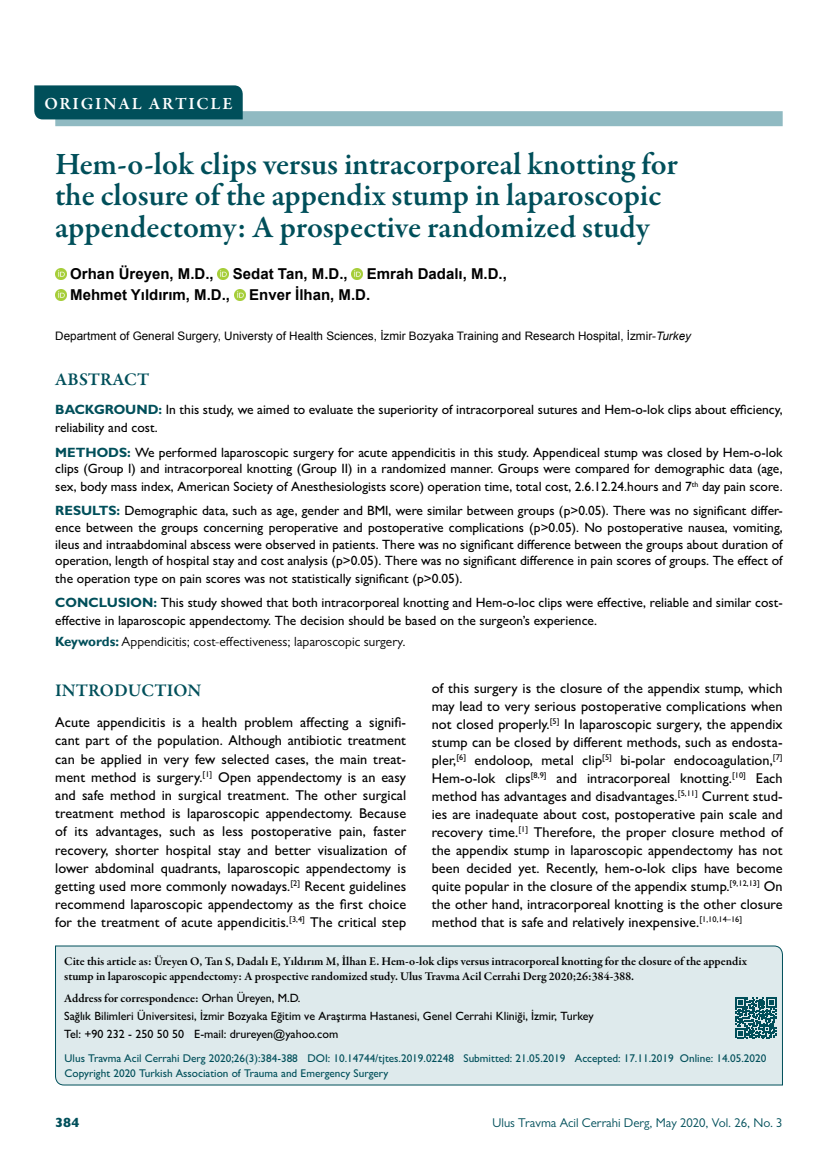
<style>
.page{position:relative;width:838px;height:1170px;background:#fff}
.page>*{position:absolute;margin:0;border:0;box-sizing:border-box;transform-origin:0 0}
.t1{font:600 31.5px/31.5px "Garamond Premr Pro";letter-spacing:-.005em;color:#004f5a}
.t2{font:600 18px "Garamond Premr Pro";letter-spacing:.005em;color:#004f5a}
.t3{font:600 17.25px "Garamond Premr Pro";letter-spacing:.1em;color:#fff}
.t4{font:700 15px "Arial";color:#000}
.t5{font:500 14.25px/18px "Gill Sans MT Pro";letter-spacing:.005em;color:#000;text-align:justify}
.t6{font:500 13.5px/16.5px "Gill Sans MT Pro";color:#000}
.t7{font:800 13.5px "Gill Sans MT Pro";color:#004f5a}
.t8{font:13.35px "Gill Sans MT Pro";color:#000}
.t9{font:12.75px "Gill Sans MT Pro";color:#004f5a}
.t10{font:600 12px/15px "Garamond Premr Pro";color:#000}
.t11{font:500 12px/18px "Gill Sans MT Pro";color:#000}
.t12{font:11.7px "Arial";color:#000}
.t13{font:500 11.25px/15px "Gill Sans MT Pro";color:#004f5a}
.s1{font-style:italic}
.s2{font-weight:700;color:#004f5a}
.s3{font-family:"Gill Sans";font-weight:700;color:#004f5a}
.s4{font-family:"Gill Sans MT Pro";font-weight:500}
</style>
<div class="page">
<div style="left:55px;top:111px;width:727px;height:15px;background:#90bac2"></div>
<svg style="left:55px;top:268px;width:11px;height:11px"></svg>
<svg style="left:218px;top:268px;width:11px;height:11px"></svg>
<svg style="left:352px;top:268px;width:11px;height:11px"></svg>
<svg style="left:55px;top:289px;width:11px;height:11px"></svg>
<svg style="left:234px;top:289px;width:11px;height:11px"></svg>
<div style="left:34px;top:85px;width:209px;height:34px;background:#004f5a"></div>
<div style="left:55px;top:945px;width:728px;height:140px;background:#deeaec"></div>
<svg style="left:735px;top:997px;width:41px;height:41px;background:#417c84"></svg>
<p class="t3" style="left:44px;top:93px;width:190px">ORIGINAL ARTICLE</p>
<h1 class="t1" style="left:55px;top:149px;width:624px">Hem-o-lok clips versus intracorporeal knotting for the closure of the appendix stump in laparoscopic appendectomy: A prospective randomized study</h1>
<p class="t4" style="left:70px;top:264px;width:145px">Orhan Üreyen, M.D.,</p>
<p class="t4" style="left:233px;top:264px;width:116px">Sedat Tan, M.D.,</p>
<p class="t4" style="left:367px;top:264px;width:142px">Emrah Dadalı, M.D.,</p>
<p class="t4" style="left:70px;top:285px;width:161px">Mehmet Yıldırım, M.D.,</p>
<p class="t4" style="left:249px;top:285px;width:122px">Enver İlhan, M.D.</p>
<p class="t12" style="left:55px;top:328px;width:637px">Department of General Surgery, Universty of Health Sciences, İzmir Bozyaka Training and Research Hospital, İzmir-<span class="s1">Turkey</span></p>
<p class="t2" style="left:55px;top:368px;width:95px">ABSTRACT</p>
<p class="t6" style="left:55px;top:400px;width:729px;line-height:18px"><span class="s2">BACKGROUND:</span> In this study, we aimed to evaluate the superiority of intracorporeal sutures and Hem-o-lok clips about efficiency, reliability and cost.</p>
<p class="t6" style="left:55px;top:443px;width:729px"><span class="s2">METHODS:</span> We performed laparoscopic surgery for acute appendicitis in this study. Appendiceal stump was closed by Hem-o-lok clips (Group I) and intracorporeal knotting (Group II) in a randomized manner. Groups were compared for demographic data (age,</p>
<p class="t6" style="left:55px;top:474px;width:729px;line-height:24.5px">sex, body mass index, American Society of Anesthesiologists score) operation time, total cost, 2.6.12.24.hours and 7<sup>th</sup> day pain score.<br><span class="s2">RESULTS:</span> Demographic data, such as age, gender and BMI, were similar between groups (p&gt;0.05). There was no significant differ-</p>
<p class="t6" style="left:55px;top:519px;width:729px;text-align:justify">ence between the groups concerning peroperative and postoperative complications (p&gt;0.05). No postoperative nausea, vomiting, ileus and intraabdominal abscess were observed in patients. There was no significant difference between the groups about duration of operation, length of hospital stay and cost analysis (p&gt;0.05). There was no significant difference in pain scores of groups. The effect of</p>
<p class="t6" style="left:55px;top:566px;width:729px;line-height:24.5px">the operation type on pain scores was not statistically significant (p&gt;0.05).<br><span class="s2">CONCLUSION:</span> This study showed that both intracorporeal knotting and Hem-o-loc clips were effective, reliable and similar cost-</p>
<p class="t6" style="left:55px;top:612px;width:543px">effective in laparoscopic appendectomy. The decision should be based on the surgeon’s experience.</p>
<p class="t8" style="left:55px;top:634px;width:352px"><span class="s3">Keywords:</span> Appendicitis; cost-effectiveness; laparoscopic surgery.</p>
<p class="t5" style="left:432px;top:679px;width:352px">of this surgery is the closure of the appendix stump, which may lead to very serious postoperative complications when not closed properly.<sup>[5]</sup> In laparoscopic surgery, the appendix stump can be closed by different methods, such as endosta&shy;pler,<sup>[6]</sup> endoloop, metal clip<sup>[5]</sup> bi-polar endocoagulation,<sup>[7] </sup>Hem-o-lok clips<sup>[8,9]</sup> and intracorporeal knotting.<sup>[10]</sup> Each method has advantages and disadvantages.<sup>[5,11]</sup> Current stud&shy;ies are inadequate about cost, postoperative pain scale and recovery time.<sup>[1]</sup> Therefore, the proper closure method of the appendix stump in laparoscopic appendectomy has not been decided yet. Recently, hem-o-lok clips have become quite popular in the closure of the appendix stump.<sup>[9,12,13]</sup> On the other hand, intracorporeal knotting is the other closure method that is safe and relatively inexpensive.<sup>[1,10,14–16]</sup></p>
<p class="t2" style="left:55px;top:679px;width:148px">INTRODUCTION</p>
<p class="t5" style="left:55px;top:713px;width:352px">Acute appendicitis is a health problem affecting a signifi&shy;cant part of the population. Although antibiotic treatment can be applied in very few selected cases, the main treat&shy;ment method is surgery.<sup>[1]</sup> Open appendectomy is an easy and safe method in surgical treatment. The other surgical treatment method is laparoscopic appendectomy. Because of its advantages, such as less postoperative pain, faster recovery, shorter hospital stay and better visualization of lower abdominal quadrants, laparoscopic appendectomy is getting used more commonly nowadays.<sup>[2]</sup> Recent guidelines recommend laparoscopic appendectomy as the first choice for the treatment of acute appendicitis.<sup>[3,4]</sup> The critical step</p>
<p class="t10" style="left:64px;top:953px;width:684px">Cite this article as: Üreyen O, Tan S, Dadalı E, Yıldırım M, İlhan E. Hem-o-lok clips versus intracorporeal knotting for the closure of the appendix stump in laparoscopic appendectomy: A prospective randomized study. Ulus Travma Acil Cerrahi Derg 2020;26:384-388.</p>
<p class="t10" style="left:64px;top:991px;width:238px">Address for correspondence: <span class="s4">Orhan Üreyen, M.D.</span></p>
<p class="t11" style="left:64px;top:1006px;width:531px">Sağlık Bilimleri Üniversitesi, İzmir Bozyaka Eğitim ve Araştırma Hastanesi, Genel Cerrahi Kliniği, İzmir, Turkey<br>Tel: +90 232 - 250 50 50 E-mail: drureyen@yahoo.com</p>
<p class="t13" style="left:65px;top:1050px;width:703px">Ulus Travma Acil Cerrahi Derg 2020;26(3):384-388 DOI: 10.14744/tjtes.2019.02248 Submitted: 21.05.2019 Accepted: 17.11.2019 Online: 14.05.2020<br>Copyright 2020 Turkish Association of Trauma and Emergency Surgery</p>
<p class="t7" style="left:55px;top:1114px;width:26px">384</p>
<p class="t9" style="left:492px;top:1115px;width:291px">Ulus Travma Acil Cerrahi Derg, May 2020, Vol. 26, No. 3</p>
</div>
